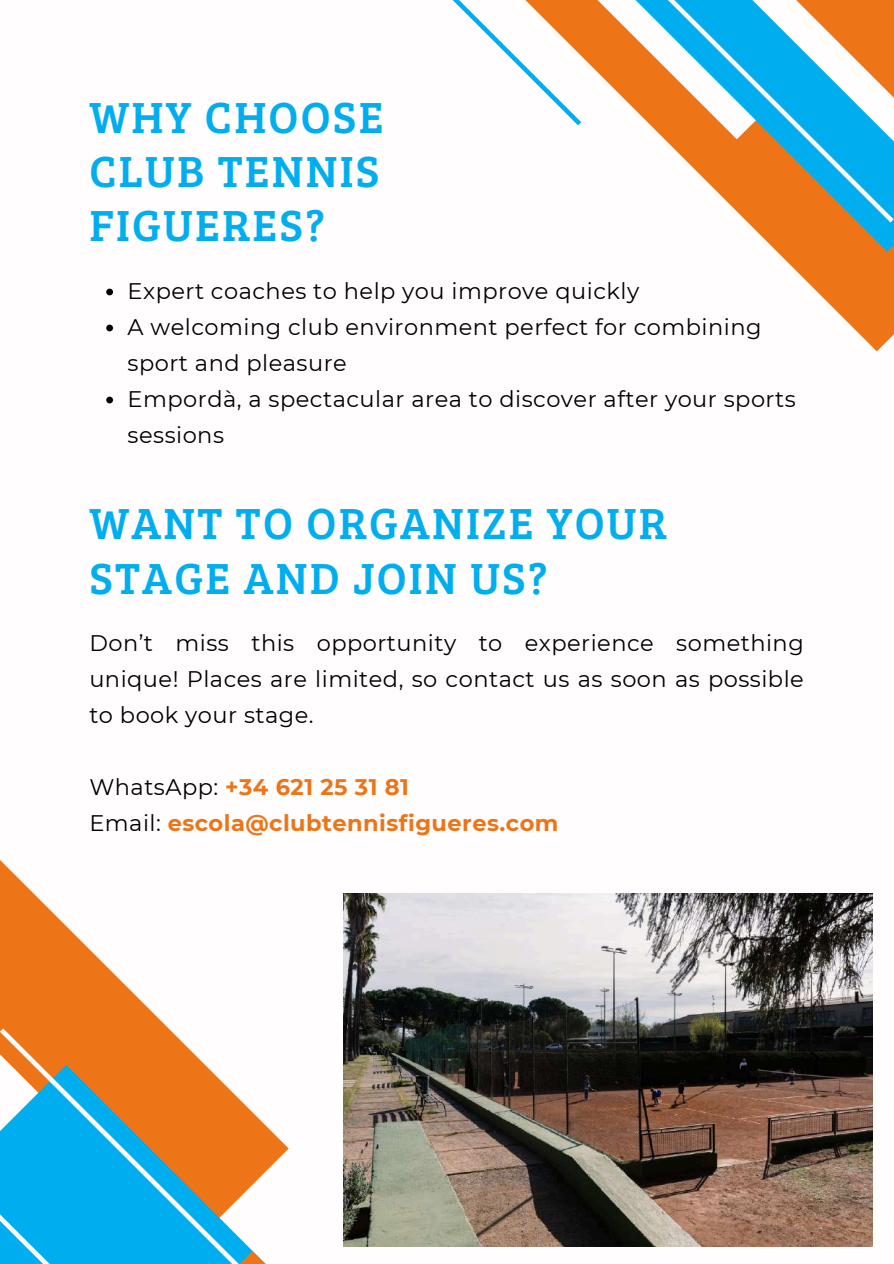
<style>
.page{position:relative;width:894px;height:1264px;background:#fff}
.page>*{position:absolute;margin:0;border:0;box-sizing:border-box;transform-origin:0 0}
.t1{font:45px/54px "Bree Serif";letter-spacing:.05em;color:#00aeef;text-align:justify}
.t2{font:22.5px/36px "Montserrat";letter-spacing:.02em;color:#000;text-align:justify}
.t3{font:700 22.5px/36px "Montserrat";letter-spacing:.02em;color:#ed7518}
.s1{font-weight:400;color:#000}
</style>
<div class="page">
<svg style="left:777px;top:252px;width:116px;height:100px;fill:#ed7518"></svg>
<svg style="left:752px;top:227px;width:141px;height:25px;fill:#ed7518"></svg>
<svg style="left:452px;top:0;width:70px;height:70px"></svg>
<svg style="left:522px;top:0;width:371px;height:227px"></svg>
<svg style="left:0;top:860px;width:168px;height:168px;fill:#ed7518"></svg>
<svg style="left:0;top:1028px;width:382px;height:235px"></svg>
<img style="left:343px;top:893px;width:529px;height:353px">
<svg style="left:106px;top:288px;width:7px;height:7px"></svg>
<svg style="left:106px;top:324px;width:7px;height:7px"></svg>
<svg style="left:106px;top:396px;width:7px;height:7px"></svg>
<h1 class="t1" style="left:89px;top:88px;width:295px">WHY CHOOSE CLUB TENNIS FIGUERES?</h1>
<p class="t2" style="left:128px;top:273px;width:669px;text-align:left">Expert coaches to help you improve quickly<br>A welcoming club environment perfect for combining sport and pleasure<br>Empordà, a spectacular area to discover after your sports sessions</p>
<h1 class="t1" style="left:89px;top:494px;width:579px">WANT TO ORGANIZE YOUR<br>STAGE AND JOIN US?</h1>
<p class="t2" style="left:89px;top:625px;width:715px">Don’t miss this opportunity to experience something unique! Places are limited, so contact us as soon as possible to book your stage.</p>
<p class="t3" style="left:89px;top:769px;width:470px"><span class="s1">WhatsApp:</span> +34 621 25 31 81<br><span class="s1">Email:</span> escola@clubtennisfigueres.com</p>
</div>
